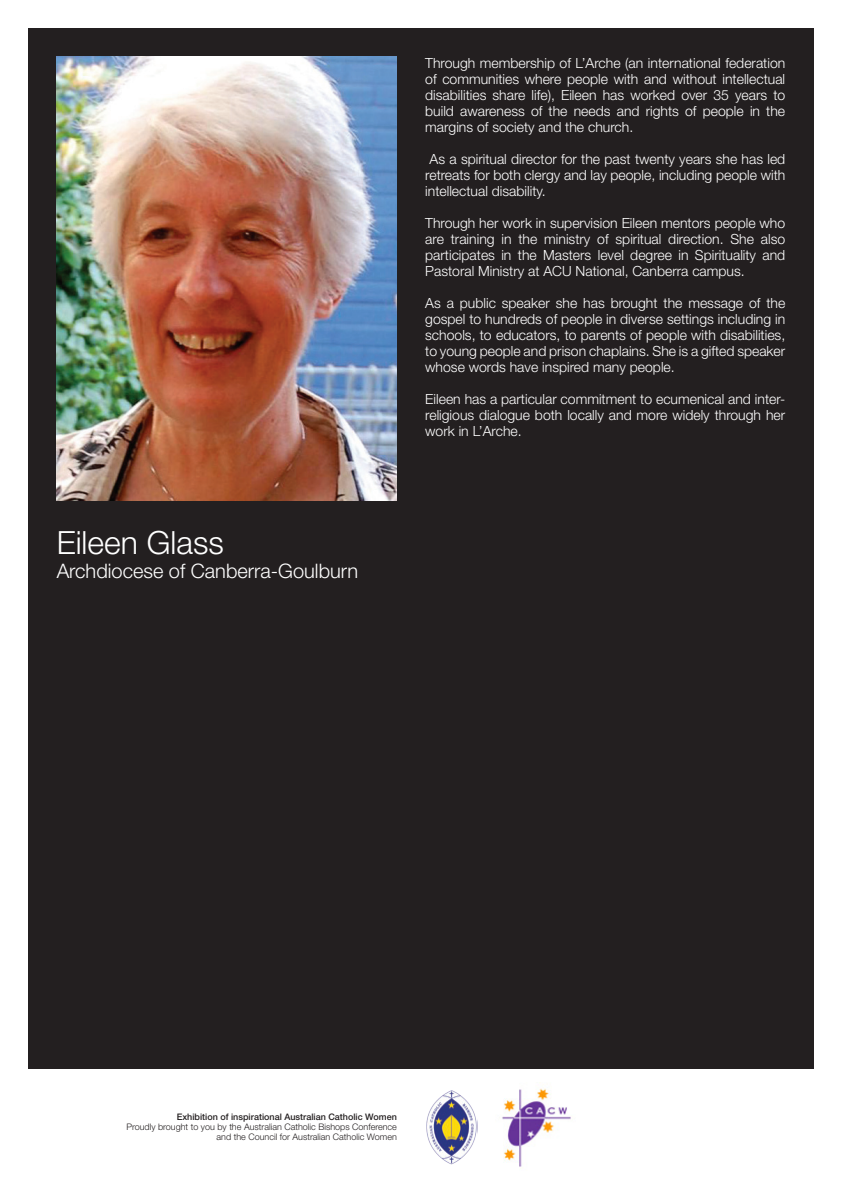
<style>
.page{position:relative;width:842px;height:1191px;background:#fff}
.page>*{position:absolute;margin:0;border:0;box-sizing:border-box;transform-origin:0 0}
.Name{font:300 32px "Helvetica Neue";color:#fff}
.t1{font:300 20px "Helvetica Neue";color:#fff}
.copy{font:300 14px/16px "Helvetica Neue";color:#fff;text-align:justify}
.t2{font:300 9px/10px "Helvetica Neue";color:#231f20;text-align:right}
.s1{font-weight:500}
</style>
<div class="page">
<div style="left:28px;top:28px;width:786px;height:1041px;background:#231f20"></div>
<img style="left:57px;top:57px;width:340px;height:443px">
<img style="left:426px;top:1090px;width:51px;height:75px">
<img style="left:502px;top:1088px;width:69px;height:79px">
<p class="Name" style="left:57px;top:523px;width:169px">Eileen Glass</p>
<p class="t1" style="left:57px;top:559px;width:303px">Archdiocese of Canberra-Goulburn</p>
<p class="copy" style="left:425px;top:54px;width:362px">Through membership of L’Arche (an international federation of communities where people with and without intellectual disabilities share life), Eileen has worked over 35 years to build awareness of the needs and rights of people in the margins of society and the church.</p>
<p class="copy" style="left:425px;top:150px;width:362px;text-indent:4px">As a spiritual director for the past twenty years she has led retreats for both clergy and lay people, including people with intellectual disability.</p>
<p class="copy" style="left:425px;top:214px;width:362px">Through her work in supervision Eileen mentors people who are training in the ministry of spiritual direction. She also participates in the Masters level degree in Spirituality and Pastoral Ministry at ACU National, Canberra campus.</p>
<p class="copy" style="left:425px;top:294px;width:362px">As a public speaker she has brought the message of the gospel to hundreds of people in diverse settings including in schools, to educators, to parents of people with disabilities, to young people and prison chaplains. She is a gifted speaker whose words have inspired many people.</p>
<p class="copy" style="left:425px;top:390px;width:361px">Eileen has a particular commitment to ecumenical and inter&shy;religious dialogue both locally and more widely through her work in L’Arche.</p>
<p class="t2" style="left:126px;top:1111px;width:272px"><span class="s1">Exhibition of inspirational Australian Catholic Women<br></span>Proudly brought to you by the Australian Catholic Bishops Conference and the Council for Australian Catholic Women</p>
</div>
